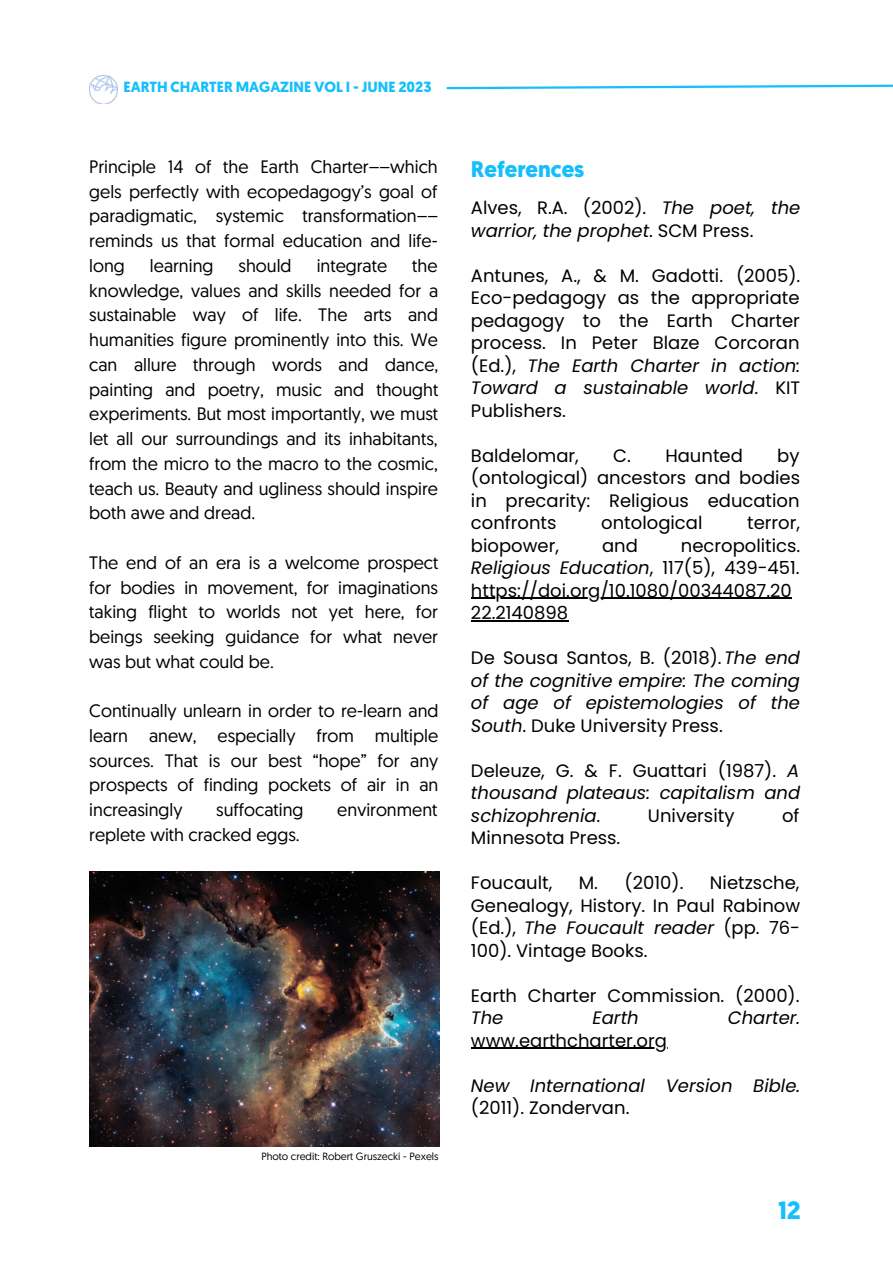
<style>
.page{position:relative;width:893px;height:1264px;background:#fff}
.page>*{position:absolute;margin:0;border:0;box-sizing:border-box;transform-origin:0 0}
.t1{font:700 24.9px "Geomanist";color:#16bffc}
.t2{font:700 22.5px "Geomanist";color:#16bffc}
.t3{font:18px/24.8px "Geomanist";color:#000;text-align:justify}
.t4{font:18px/22.5px "Poppins";color:#000;text-align:justify}
.t5{font:italic 18px/22.5px "Poppins";color:#000;text-align:justify}
.t6{font:700 14.7px "Geomanist";color:#16bffc}
.t7{font:10.5px "Geomanist";color:#000}
.s1{font-style:normal}
.s2{font-style:italic}
</style>
<div class="page">
<img style="left:89px;top:871px;width:350px;height:275px">
<svg style="left:446px;top:84px;width:446px;height:6px"></svg>
<hr style="left:471px;top:598px;width:320px;height:1px;background:#000">
<hr style="left:471px;top:620px;width:97px;height:1px;background:#000">
<hr style="left:471px;top:1047px;width:196px;height:1px;background:#000">
<img style="left:89px;top:75px;width:29px;height:28px">
<p class="t6" style="left:123px;top:77px;width:309px">EARTH CHARTER MAGAZINE VOL I - JUNE 2023</p>
<p class="t3" style="left:89px;top:154px;width:350px">Principle 14 of the Earth Charter––which gels perfectly with ecopedagogy’s goal of paradigmatic, systemic transformation–– reminds us that formal education and life&shy;long</p>
<p class="t3" style="left:89px;top:253px;width:350px;text-indent:323px">the knowledge, values and skills needed for a sustainable way of life. The arts and humanities figure prominently into this. We can allure through words and dance, painting and poetry, music and thought experiments. But most importantly, we must let all our surroundings and its inhabitants, from the micro to the macro to the cosmic, teach us. Beauty and ugliness should inspire both awe and dread.</p>
<p class="t3" style="left:89px;top:549px;width:350px">The end of an era is a welcome prospect for bodies in movement, for imaginations taking flight to worlds not yet here, for beings seeking guidance for what never was but what could be.</p>
<p class="t3" style="left:89px;top:698px;width:351px">Continually unlearn in order to re-learn and learn anew, especially from multiple sources. That is our best “hope” for any prospects of finding pockets of air in an increasingly</p>
<p class="t3" style="left:150px;top:253px;width:65px">learning</p>
<p class="t3" style="left:238px;top:253px;width:54px">should</p>
<p class="t3" style="left:316px;top:253px;width:72px">integrate</p>
<p class="t3" style="left:216px;top:797px;width:89px">suffocating</p>
<p class="t3" style="left:337px;top:797px;width:102px">environment</p>
<p class="t3" style="left:89px;top:821px;width:212px">replete with cracked eggs.</p>
<p class="t7" style="left:261px;top:1149px;width:179px">Photo credit: Robert Gruszecki - Pexels</p>
<p class="t2" style="left:471px;top:154px;width:115px">References</p>
<p class="t5" style="left:471px;top:197px;width:331px"><span class="s1">Alves, R.A. (2002).</span> The poet, the warrior, the prophet<span class="s1">. SCM Press.</span></p>
<p class="t4" style="left:471px;top:264px;width:331px">Antunes, A., &amp; M. Gadotti. (2005).<br>Eco-pedagogy as the appropriate pedagogy to the Earth Charter process. In Peter Blaze Corcoran (Ed.), <span class="s2">The Earth Charter in action:<br>Toward a sustainable world</span>. KIT Publishers.</p>
<p class="t4" style="left:471px;top:444px;width:109px">Baldelomar,</p>
<p class="t4" style="left:613px;top:444px;width:131px">C. Haunted</p>
<p class="t4" style="left:471px;top:444px;width:330px;text-indent:306px">by (ontological) ancestors and bodies in precarity: Religious education confronts</p>
<p class="t4" style="left:601px;top:511px;width:103px">ontological</p>
<p class="t4" style="left:747px;top:511px;width:54px">terror,</p>
<p class="t4" style="left:471px;top:534px;width:331px;text-align:left;text-indent:210px">necropolitics.<br><span class="s2">Religious Education</span>, 117(5), 439-451. https://doi.org/10.1080/00344087.20<br>22.2140898</p>
<p class="t5" style="left:471px;top:646px;width:330px"><span class="s1">De Sousa Santos, B. (2018).</span> The end of the cognitive empire: The coming of age of epistemologies of the South<span class="s1">. Duke University Press.</span></p>
<p class="t5" style="left:471px;top:759px;width:331px"><span class="s1">Deleuze, G. &amp; F. Guattari (1987).</span> A thousand plateaus: capitalism and schizophrenia<span class="s1">.</span></p>
<p class="t4" style="left:471px;top:534px;width:89px">biopower,</p>
<p class="t4" style="left:602px;top:534px;width:37px">and</p>
<p class="t4" style="left:648px;top:804px;width:88px">University</p>
<p class="t4" style="left:782px;top:804px;width:19px">of</p>
<p class="t4" style="left:471px;top:826px;width:151px">Minnesota Press.</p>
<p class="t4" style="left:471px;top:871px;width:83px">Foucault,</p>
<p class="t4" style="left:578px;top:871px;width:106px">M. (2010).</p>
<p class="t4" style="left:471px;top:871px;width:330px;text-indent:239px">Nietzsche, Genealogy, History. In Paul Rabinow (Ed.), <span class="s2">The Foucault reader</span> (pp. 76- 100). Vintage Books.</p>
<p class="t4" style="left:471px;top:984px;width:330px">Earth Charter Commission. (2000).</p>
<p class="t5" style="left:471px;top:1006px;width:34px">The</p>
<p class="t5" style="left:592px;top:1006px;width:48px">Earth</p>
<p class="t5" style="left:727px;top:1006px;width:74px">Charter.</p>
<p class="t4" style="left:471px;top:1029px;width:197px">www.earthcharter.org</p>
<p class="t5" style="left:471px;top:1074px;width:331px">New International Version Bible.</p>
<p class="t4" style="left:471px;top:1096px;width:160px">(2011). Zondervan.</p>
<h1 class="t1" style="left:778px;top:1194px;width:24px">12</h1>
</div>
